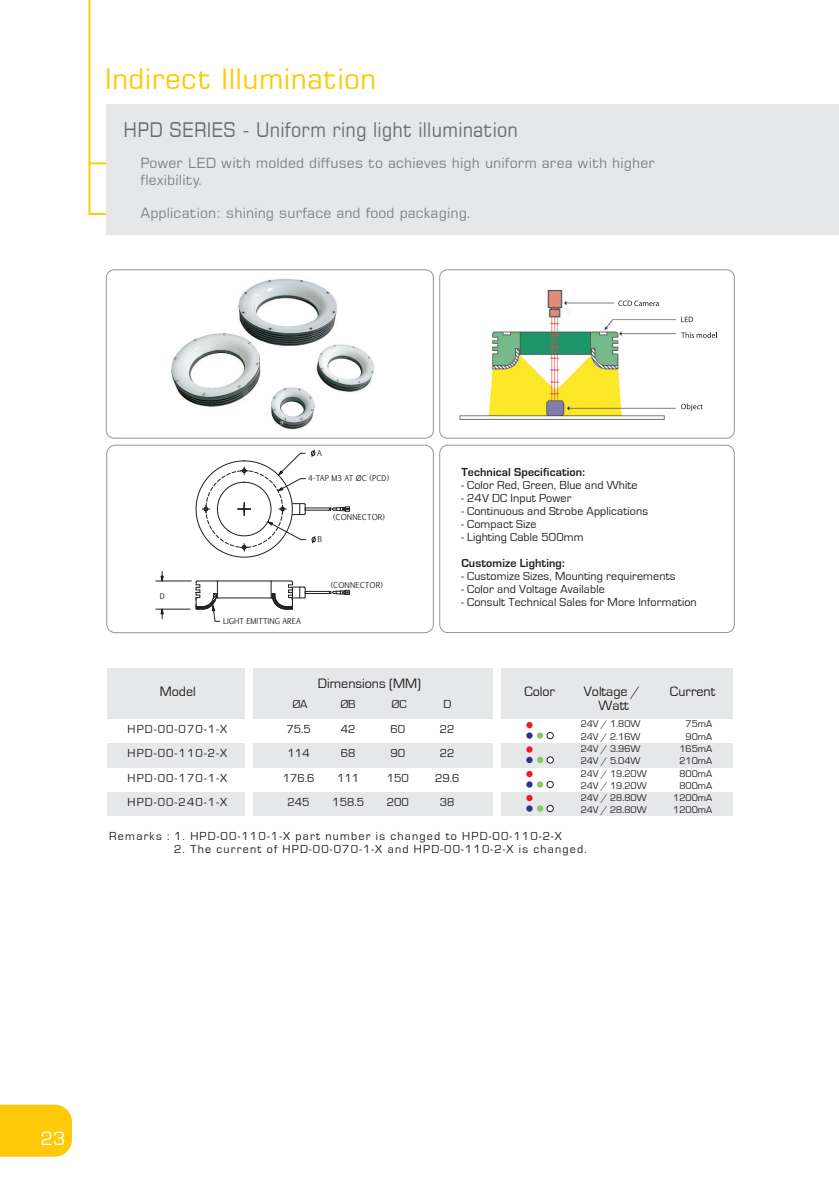
<style>
.page{position:relative;width:839px;height:1192px;background:#fff}
.page>*{position:absolute;margin:0;border:0;box-sizing:border-box;transform-origin:0 0}
.t1{font:28px "Square 721 BT";letter-spacing:.01em;color:#feca0a}
.t2{font:20px "Square 721 BT";letter-spacing:.01em;color:#6c6d70;scale:.9 1}
.t3{font:20px "Eurostile";color:#fff}
.t4{font:14px/16.8px "Square 721 BT";letter-spacing:.01em;color:#808285}
.t5{font:14px/14px "Eurostile";color:#231f20;text-align:center}
.t6{font:12px/24.2px "Eurostile";letter-spacing:.01em;color:#231f20;text-align:center}
.t7{font:12px "Eurostile";letter-spacing:.1em;color:#231f20}
.t8{font:700 12px "Eurostile";letter-spacing:.01em;color:#231f20}
.t9{font:10px/12.4px "Eurostile";color:#231f20}
.t10{font:7.6px "Euphemia CAS";letter-spacing:.01em;color:#231f20}
</style>
<div class="page">
<img style="left:171px;top:274px;width:506px;height:157px">
<div style="left:439px;top:445px;width:295px;height:187px;border:1px solid #939598;border-radius:8px"></div>
<hr style="left:88px;top:0;width:2px;height:214px;background:#feca0a">
<hr style="left:89px;top:162px;width:21px;height:2px;background:#feca0a">
<hr style="left:89px;top:213px;width:21px;height:2px;background:#feca0a">
<div style="left:106px;top:105px;width:732px;height:130px;background:#e6e7e9"></div>
<div style="left:106px;top:269px;width:327px;height:169px;border:1px solid #939598;border-radius:8px"></div>
<div style="left:106px;top:445px;width:327px;height:188px;border:1px solid #939598;border-radius:8px"></div>
<div style="left:439px;top:269px;width:295px;height:169px;border:1px solid #939598;border-radius:8px"></div>
<div style="left:107px;top:668px;width:628px;height:147px;background:#e6e7e9"></div>
<div style="left:100px;top:718px;width:637px;height:24px;background:#fff"></div>
<div style="left:100px;top:767px;width:637px;height:24px;background:#fff"></div>
<svg style="left:526px;top:746px;width:6px;height:6px"></svg>
<div style="left:526px;top:756px;width:6px;height:7px;background:#2e3092;border-radius:50%"></div>
<div style="left:537px;top:756px;width:6px;height:7px;background:#87c765;border-radius:50%"></div>
<div style="left:547px;top:756px;width:6px;height:7px;background:#fff;border-radius:50%"></div>
<div style="left:546px;top:756px;width:7px;height:7px;border:1px solid #231f20;border-radius:50%"></div>
<svg style="left:526px;top:770px;width:6px;height:7px"></svg>
<svg style="left:526px;top:781px;width:27px;height:6px"></svg>
<div style="left:546px;top:781px;width:7px;height:6px;border:1px solid #231f20;border-radius:50%"></div>
<svg style="left:526px;top:794px;width:6px;height:7px"></svg>
<svg style="left:526px;top:805px;width:27px;height:6px"></svg>
<div style="left:546px;top:805px;width:7px;height:6px;border:1px solid #231f20;border-radius:50%"></div>
<svg style="left:526px;top:721px;width:6px;height:7px"></svg>
<svg style="left:526px;top:732px;width:27px;height:6px"></svg>
<div style="left:546px;top:732px;width:7px;height:7px;border:1px solid #231f20;border-radius:50%"></div>
<div style="left:245px;top:660px;width:7px;height:455px;background:#fff"></div>
<div style="left:493px;top:660px;width:7px;height:455px;background:#fff"></div>
<div style="left:733px;top:660px;width:7px;height:455px;background:#fff"></div>
<svg style="left:618px;top:300px;width:40px;height:6px"></svg>
<svg style="left:681px;top:317px;width:12px;height:5px"></svg>
<svg style="left:681px;top:403px;width:21px;height:8px"></svg>
<svg style="left:681px;top:332px;width:36px;height:6px"></svg>
<svg style="left:195px;top:449px;width:155px;height:108px"></svg>
<hr style="left:217px;top:580px;width:54px;height:1px;background:#231f20">
<svg style="left:299px;top:586px;width:51px;height:12px"></svg>
<svg style="left:271px;top:580px;width:22px;height:29px"></svg>
<hr style="left:217px;top:597px;width:54px;height:1px;background:#231f20">
<hr style="left:156px;top:608px;width:34px;height:1px;background:#231f20">
<hr style="left:156px;top:580px;width:35px;height:1px;background:#231f20">
<svg style="left:160px;top:608px;width:4px;height:10px"></svg>
<svg style="left:160px;top:571px;width:4px;height:11px"></svg>
<svg style="left:195px;top:580px;width:25px;height:41px"></svg>
<div style="left:0;top:1104px;width:72px;height:52px;background:#feca0a"></div>
<h1 class="t1" style="left:105px;top:61px;width:273px">Indirect Illumination</h1>
<h2 class="t2" style="left:124px;top:117px;width:439px">HPD SERIES - Uniform ring light illumination</h2>
<p class="t4" style="left:141px;top:154px;width:516px">Power LED with molded diffuses to achieves high uniform area with higher flexibility.</p>
<p class="t4" style="left:141px;top:204px;width:333px">Application: shining surface and food packaging.</p>
<p class="t10" style="left:160px;top:590px;width:7px">D</p>
<p class="t10" style="left:317px;top:448px;width:6px">A</p>
<p class="t10" style="left:308px;top:473px;width:82px">4-TAP M3 AT ØC (PCD)</p>
<p class="t10" style="left:333px;top:511px;width:53px">(CONNECTOR)</p>
<p class="t10" style="left:223px;top:616px;width:79px">LIGHT EMITTING AREA</p>
<p class="t10" style="left:317px;top:534px;width:6px">B</p>
<p class="t10" style="left:331px;top:579px;width:53px">(CONNECTOR)</p>
<p class="t8" style="left:461px;top:465px;width:125px">Technical Specification:</p>
<p class="t6" style="left:461px;top:473px;width:178px">- Color Red, Green, Blue and White</p>
<p class="t6" style="left:461px;top:486px;width:112px">- 24V DC Input Power</p>
<p class="t6" style="left:461px;top:499px;width:188px">- Continuous and Strobe Applications</p>
<p class="t6" style="left:461px;top:512px;width:76px">- Compact Size</p>
<p class="t6" style="left:461px;top:525px;width:124px">- Lighting Cable 500mm</p>
<p class="t8" style="left:461px;top:556px;width:105px">Customize Lighting:</p>
<p class="t6" style="left:461px;top:564px;width:215px">- Customize Sizes, Mounting requirements</p>
<p class="t6" style="left:461px;top:577px;width:145px">- Color and Voltage Available</p>
<p class="t6" style="left:461px;top:590px;width:237px">- Consult Technical Sales for More Information</p>
<p class="t5" style="left:160px;top:684px;width:37px">Model</p>
<p class="t6" style="left:127px;top:717px;width:101px;text-align:justify">HPD-00-070-1-X HPD-00-110-2-X HPD-00-170-1-X HPD-00-240-1-X</p>
<p class="t5" style="left:318px;top:676px;width:105px">Dimensions (MM)</p>
<p class="t6" style="left:293px;top:692px;width:16px">ØA</p>
<p class="t6" style="left:341px;top:692px;width:16px">ØB</p>
<p class="t6" style="left:392px;top:692px;width:16px">ØC</p>
<p class="t6" style="left:443px;top:692px;width:9px">D</p>
<p class="t6" style="left:283px;top:717px;width:33px">75.5<br>114<br>176.6<br>245</p>
<p class="t6" style="left:332px;top:717px;width:33px">42<br>68<br>111<br>158.5</p>
<p class="t6" style="left:386px;top:717px;width:24px">60<br>90<br>150<br>200</p>
<p class="t6" style="left:435px;top:717px;width:26px">22<br>22<br>29.6<br>38</p>
<p class="t5" style="left:524px;top:684px;width:32px">Color</p>
<p class="t5" style="left:584px;top:684px;width:58px">Voltage /<br>Watt</p>
<p class="t9" style="left:580px;top:718px;width:67px">24V / 1.80W<br>24V / 2.16W<br>24V / 3.96W<br>24V / 5.04W<br>24V / 19.20W<br>24V / 19.20W<br>24V / 28.80W<br>24V / 28.80W</p>
<p class="t5" style="left:670px;top:684px;width:47px">Current</p>
<p class="t9" style="left:673px;top:718px;width:40px;text-align:right">75mA<br>90mA<br>165mA<br>210mA<br>800mA<br>800mA<br>1200mA<br>1200mA</p>
<p class="t7" style="left:109px;top:829px;width:454px">Remarks : 1. HPD-00-110-1-X part number is changed to HPD-00-110-2-X</p>
<p class="t7" style="left:174px;top:842px;width:414px">2. The current of HPD-00-070-1-X and HPD-00-110-2-X is changed.</p>
<h2 class="t3" style="left:41px;top:1127px;width:26px">23</h2>
</div>
